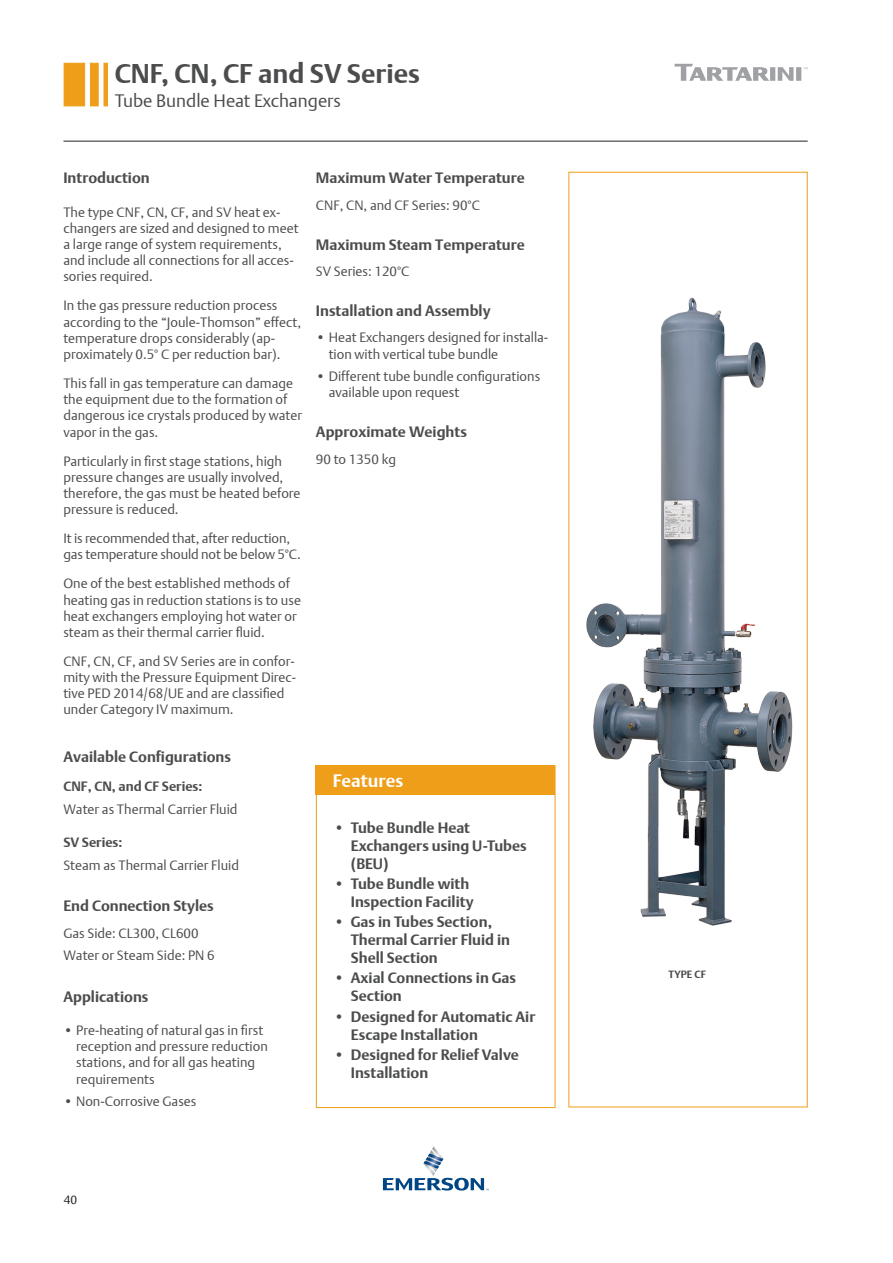
<style>
.page{position:relative;width:893px;height:1263px;background:#fff}
.page>*{position:absolute;margin:0;border:0;box-sizing:border-box;transform-origin:0 0}
.t1{font:700 27px "DTL Argo T";color:#4b4c4d}
.t2{font:18px "DTL Argo T Light";color:#4b4c4d}
.t3{font:700 18px "DTL Argo T";color:#fff}
.t4{font:700 15px/18px "DTL Argo T";color:#4b4c4d}
.t5{font:13.5px/16.2px "DTL Argo T Light";color:#4b4c4d}
.t6{font:700 13.5px "DTL Argo T";color:#4b4c4d}
.t7{font:12px "DTL Argo T Light";color:#231f20}
.t8{font:700 10.5px "DTL Argo T";color:#4b4c4d}
</style>
<div class="page">
<hr style="left:63px;top:141px;width:745px;height:1px;background:#231f20">
<svg style="left:383px;top:1146px;width:106px;height:44px"></svg>
<svg style="left:675px;top:64px;width:133px;height:17px"></svg>
<div style="left:316px;top:765px;width:239px;height:30px;background:#ee9e18"></div>
<div style="left:316px;top:765px;width:239px;height:343px;border:1px solid #ee9e18"></div>
<img style="left:586px;top:297px;width:206px;height:629px">
<div style="left:64px;top:63px;width:21px;height:43px;background:#ee9e18"></div>
<div style="left:90px;top:63px;width:8px;height:43px;background:#ee9e18"></div>
<hr style="left:104px;top:63px;width:4px;height:43px;background:#ee9e18">
<h1 class="t1" style="left:115px;top:57px;width:307px">CNF, CN, CF and SV Series</h1>
<h2 class="t2" style="left:115px;top:89px;width:228px">Tube Bundle Heat Exchangers</h2>
<p class="t4" style="left:63px;top:169px;width:88px">Introduction</p>
<p class="t5" style="left:63px;top:204px;width:237px">The type CNF, CN, CF, and SV heat ex&shy;changers are sized and designed to meet a large range of system requirements, and include all connections for all acces&shy;sories required.</p>
<p class="t5" style="left:63px;top:297px;width:239px">In the gas pressure reduction process according to the “Joule-Thomson” effect, temperature drops considerably (ap&shy;proximately 0.5° C per reduction bar).</p>
<p class="t5" style="left:63px;top:375px;width:240px">This fall in gas temperature can damage the equipment due to the formation of dangerous ice crystals produced by water vapor in the gas.</p>
<p class="t5" style="left:63px;top:453px;width:239px">Particularly in first stage stations, high pressure changes are usually involved, therefore, the gas must be heated before pressure is reduced.</p>
<p class="t5" style="left:63px;top:530px;width:239px">It is recommended that, after reduction, gas temperature should not be below 5°C.</p>
<p class="t5" style="left:63px;top:575px;width:239px">One of the best established methods of heating gas in reduction stations is to use heat exchangers employing hot water or steam as their thermal carrier fluid.</p>
<p class="t5" style="left:63px;top:653px;width:234px">CNF, CN, CF, and SV Series are in confor&shy;mity with the Pressure Equipment Direc&shy;tive PED 2014/68/UE and are classified under Category IV maximum.</p>
<p class="t4" style="left:63px;top:748px;width:169px">Available Configurations</p>
<p class="t6" style="left:63px;top:778px;width:141px">CNF, CN, and CF Series:</p>
<p class="t5" style="left:63px;top:801px;width:176px">Water as Thermal Carrier Fluid</p>
<p class="t6" style="left:63px;top:834px;width:61px">SV Series:</p>
<p class="t5" style="left:63px;top:856px;width:177px">Steam as Thermal Carrier Fluid</p>
<p class="t4" style="left:63px;top:896px;width:152px">End Connection Styles</p>
<p class="t5" style="left:63px;top:922px;width:153px;line-height:22.5px">Gas Side: CL300, CL600<br>Water or Steam Side: PN 6</p>
<p class="t4" style="left:63px;top:987px;width:87px">Applications</p>
<p class="t5" style="left:76px;top:1022px;width:193px;text-indent:-13px">• Pre-heating of natural gas in first reception and pressure reduction stations, and for all gas heating requirements</p>
<p class="t5" style="left:63px;top:1093px;width:135px">• Non-Corrosive Gases</p>
<p class="t4" style="left:316px;top:169px;width:210px">Maximum Water Temperature</p>
<p class="t5" style="left:316px;top:197px;width:166px">CNF, CN, and CF Series: 90°C</p>
<p class="t4" style="left:316px;top:235px;width:210px">Maximum Steam Temperature</p>
<p class="t5" style="left:316px;top:263px;width:95px">SV Series: 120°C</p>
<p class="t4" style="left:316px;top:301px;width:176px">Installation and Assembly</p>
<p class="t5" style="left:329px;top:329px;width:221px;text-indent:-13px">• Heat Exchangers designed for installa&shy;tion with vertical tube bundle</p>
<p class="t5" style="left:329px;top:368px;width:213px;text-indent:-13px">• Different tube bundle configurations available upon request</p>
<p class="t4" style="left:316px;top:422px;width:153px">Approximate Weights</p>
<p class="t5" style="left:316px;top:451px;width:82px">90 to 1350 kg</p>
<h2 class="t3" style="left:333px;top:770px;width:72px">Features</h2>
<p class="t4" style="left:351px;top:818px;width:177px;text-indent:-17px">• Tube Bundle Heat<br>Exchangers using U-Tubes (BEU)</p>
<p class="t4" style="left:351px;top:875px;width:125px;text-indent:-17px">• Tube Bundle with<br>Inspection Facility</p>
<p class="t4" style="left:351px;top:913px;width:161px;text-indent:-17px">• Gas in Tubes Section,<br>Thermal Carrier Fluid in<br>Shell Section</p>
<p class="t4" style="left:351px;top:969px;width:167px;text-indent:-17px">• Axial Connections in Gas<br>Section</p>
<p class="t4" style="left:351px;top:1007px;width:186px;text-indent:-17px">• Designed for Automatic Air<br>Escape Installation</p>
<p class="t4" style="left:351px;top:1045px;width:169px;text-indent:-17px">• Designed for Relief Valve<br>Installation</p>
<p class="t7" style="left:64px;top:1192px;width:15px">40</p>
<p class="t8" style="left:669px;top:968px;width:39px">TYPE CF</p>
</div>
